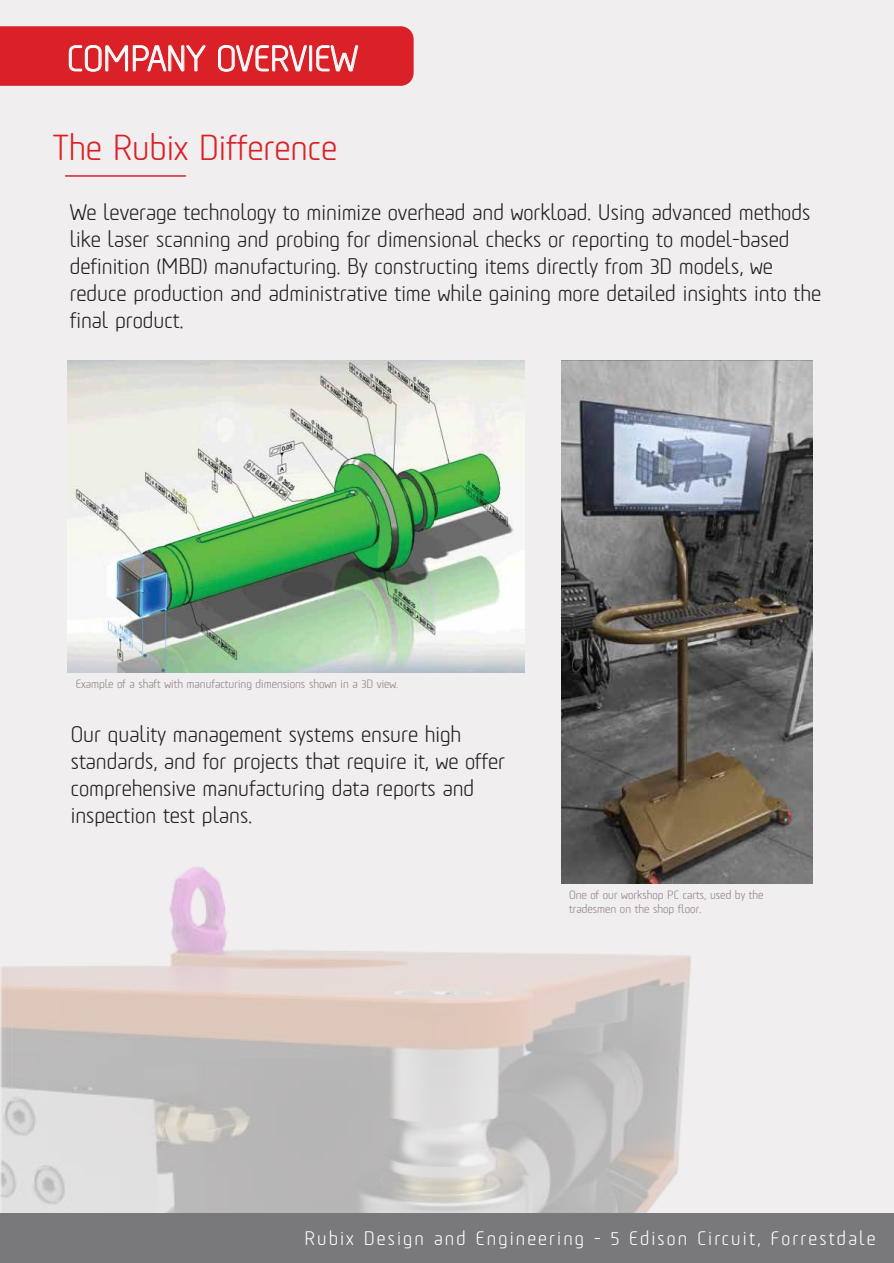
<style>
.page{position:relative;width:894px;height:1263px;background:#fff}
.page>*{position:absolute;margin:0;border:0;box-sizing:border-box;transform-origin:0 0}
.t1{font:36px "Tadao";color:#d92127}
.t2{font:36px "Tadao";color:#fff}
.t3{font:22.5px/27px "Tadao";color:#221f1f}
.t4{font:19.5px "Tadao";letter-spacing:.11em;color:#fff}
.t5{font:12px/14.4px "Tadao";color:#918083}
</style>
<div class="page">
<div style="left:0;top:0;width:893px;height:1263px;background:#f0eeee"></div>
<img style="left:0;top:867px;width:691px;height:346px">
<hr style="left:0;top:4px;width:1px;height:118px;background:#606262">
<div style="left:0;top:1213px;width:893px;height:50px;background:#79797b"></div>
<hr style="left:65px;top:175px;width:120px;height:2px;background:#d92127">
<svg style="left:0;top:26px;width:413px;height:60px"></svg>
<img style="left:561px;top:360px;width:250px;height:524px">
<img style="left:68px;top:360px;width:456px;height:312px">
<h1 class="t2" style="left:67px;top:33px;width:292px">COMPANY OVERVIEW</h1>
<h1 class="t1" style="left:53px;top:122px;width:286px">The Rubix Difference</h1>
<p class="t3" style="left:70px;top:196px;width:752px">We leverage technology to minimize overhead and workload. Using advanced methods like laser scanning and probing for dimensional checks or reporting to model-based definition (MBD) manufacturing. By constructing items directly from 3D models, we reduce production and administrative time while gaining more detailed insights into the final product.</p>
<p class="t5" style="left:76px;top:675px;width:324px">Example of a shaft with manufacturing dimensions shown in a 3D view.</p>
<p class="t3" style="left:71px;top:718px;width:435px">Our quality management systems ensure high standards, and for projects that require it, we offer comprehensive manufacturing data reports and inspection test plans.</p>
<p class="t5" style="left:568px;top:886px;width:196px">One of our workshop PC carts, used by the tradesmen on the shop floor.</p>
<p class="t4" style="left:304px;top:1224px;width:572px">Rubix Design and Engineering - 5 Edison Circuit, Forrestdale</p>
</div>
